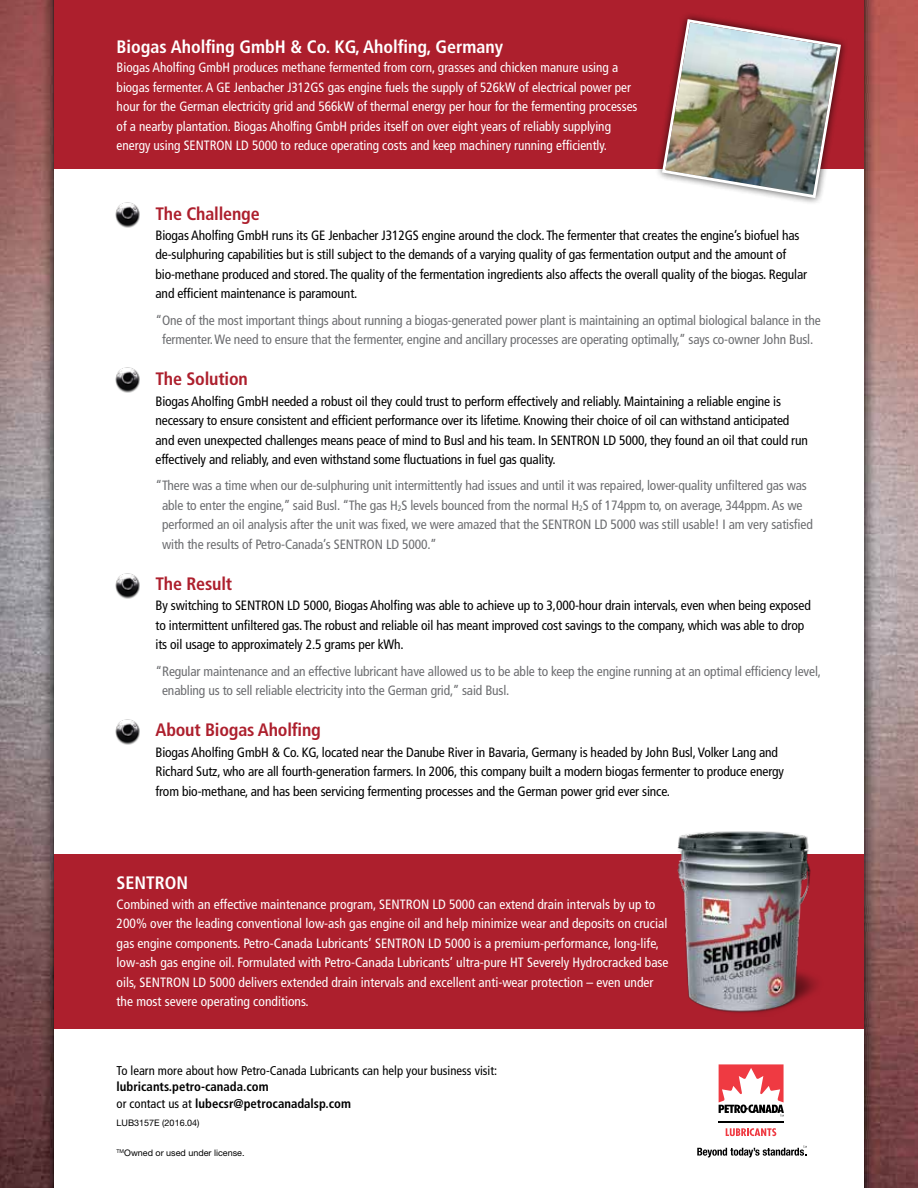
<style>
.page{position:relative;width:918px;height:1188px;background:#fff}
.page>*{position:absolute;margin:0;border:0;box-sizing:border-box;transform-origin:0 0}
.t1{font:700 condensed 18px "Frutiger LT Std";letter-spacing:-.01em;color:#ad1f2d}
.t2{font:700 condensed 18px "Frutiger LT Std";color:#fff}
.t3{font:condensed 13.5px/19.5px "Frutiger LT Std";letter-spacing:-.01em;color:#000}
.t4{font:condensed 13.5px/19.5px "Frutiger LT Std";color:#fff}
.t5{font:condensed 13.5px/19.5px "Frutiger LT Std";letter-spacing:-.01em;color:#6d6e71}
.t6{font:condensed 12.75px "Frutiger LT Std";color:#000}
.t7{font:700 condensed 12.75px/16.5px "Frutiger LT Std";color:#000}
.t8{font:9px "Helvetica Neue LT Std";color:#000}
.s1{font-weight:400}
</style>
<div class="page">
<img style="left:0;top:0;width:918px;height:1188px">
<div style="left:54px;top:8px;width:810px;height:1180px;background:#fff"></div>
<div style="left:54px;top:0;width:810px;height:169px;background:#ad1f2d"></div>
<div style="left:54px;top:854px;width:810px;height:174px;background:#ad1f2d"></div>
<img style="left:115px;top:202px;width:25px;height:26px">
<img style="left:115px;top:367px;width:25px;height:26px">
<img style="left:115px;top:573px;width:25px;height:26px">
<img style="left:115px;top:719px;width:25px;height:26px">
<div style="left:654px;top:11px;width:195px;height:195px;background:#000;opacity:.75"></div>
<img style="left:660px;top:18px;width:183px;height:182px">
<img style="left:677px;top:831px;width:141px;height:182px">
<svg style="left:719px;top:1064px;width:65px;height:53px"></svg>
<hr style="left:719px;top:1122px;width:65px;height:1px;background:#000">
<svg style="left:726px;top:1128px;width:50px;height:8px"></svg>
<svg style="left:697px;top:1146px;width:110px;height:11px"></svg>
<h1 class="t2" style="left:117px;top:36px;width:388px">Biogas Aholfing GmbH &amp; Co. KG, Aholfing, Germany</h1>
<p class="t4" style="left:117px;top:58px;width:522px">Biogas Aholfing GmbH produces methane fermented from corn, grasses and chicken manure using a biogas fermenter. A GE Jenbacher J312GS gas engine fuels the supply of 526kW of electrical power per hour for the German electricity grid and 566kW of thermal energy per hour for the fermenting processes of a nearby plantation. Biogas Aholfing GmbH prides itself on over eight years of reliably supplying energy using SENTRON LD 5000 to reduce operating costs and keep machinery running efficiently.</p>
<h1 class="t1" style="left:156px;top:203px;width:106px">The Challenge</h1>
<p class="t3" style="left:156px;top:226px;width:653px">Biogas Aholfing GmbH runs its GE Jenbacher J312GS engine around the clock. The fermenter that creates the engine’s biofuel has de-sulphuring capabilities but is still subject to the demands of a varying quality of gas fermentation output and the amount of bio-methane produced and stored. The quality of the fermentation ingredients also affects the overall quality of the biogas. Regular and efficient maintenance is paramount.</p>
<p class="t5" style="left:156px;top:310px;width:667px;text-align:center">“One of the most important things about running a biogas-generated power plant is maintaining an optimal biological balance in the fermenter. We need to ensure that the fermenter, engine and ancillary processes are operating optimally,” says co-owner John Busl.</p>
<h1 class="t1" style="left:156px;top:368px;width:94px">The Solution</h1>
<p class="t3" style="left:156px;top:391px;width:654px">Biogas Aholfing GmbH needed a robust oil they could trust to perform effectively and reliably. Maintaining a reliable engine is necessary to ensure consistent and efficient performance over its lifetime. Knowing their choice of oil can withstand anticipated and even unexpected challenges means peace of mind to Busl and his team. In SENTRON LD 5000, they found an oil that could run effectively and reliably, and even withstand some fluctuations in fuel gas quality.</p>
<p class="t5" style="left:162px;top:476px;width:652px;text-indent:-7px">“There was a time when our de-sulphuring unit intermittently had issues and until it was repaired, lower-quality unfiltered gas was able to enter the engine,” said Busl. “The gas H<sub>2</sub>S levels bounced from the normal H<sub>2</sub>S of 174ppm to, on average, 344ppm. As we performed an oil analysis after the unit was fixed, we were amazed that the SENTRON LD 5000 was still usable! I am very satisfied with the results of Petro-Canada’s SENTRON LD 5000.”</p>
<h1 class="t1" style="left:156px;top:573px;width:78px">The Result</h1>
<p class="t3" style="left:156px;top:596px;width:657px">By switching to SENTRON LD 5000, Biogas Aholfing was able to achieve up to 3,000-hour drain intervals, even when being exposed to intermittent unfiltered gas. The robust and reliable oil has meant improved cost savings to the company, which was able to drop its oil usage to approximately 2.5 grams per kWh.</p>
<p class="t5" style="left:162px;top:661px;width:661px;text-indent:-7px">“Regular maintenance and an effective lubricant have allowed us to be able to keep the engine running at an optimal efficiency level, enabling us to sell reliable electricity into the German grid,” said Busl.</p>
<h1 class="t1" style="left:156px;top:719px;width:167px">About Biogas Aholfing</h1>
<p class="t3" style="left:156px;top:742px;width:630px">Biogas Aholfing GmbH &amp; Co. KG, located near the Danube River in Bavaria, Germany is headed by John Busl, Volker Lang and<br>Richard Sutz, who are all fourth-generation farmers. In 2006, this company built a modern biogas fermenter to produce energy from bio-methane, and has been servicing fermenting processes and the German power grid ever since.</p>
<h1 class="t2" style="left:117px;top:873px;width:73px">SENTRON</h1>
<p class="t4" style="left:117px;top:895px;width:553px">Combined with an effective maintenance program, SENTRON LD 5000 can extend drain intervals by up to 200% over the leading conventional low-ash gas engine oil and help minimize wear and deposits on crucial gas engine components. Petro-Canada Lubricants’ SENTRON LD 5000 is a premium-performance, long-life, low-ash gas engine oil. Formulated with Petro-Canada Lubricants’ ultra-pure HT Severely Hydrocracked base oils, SENTRON LD 5000 delivers extended drain intervals and excellent anti-wear protection – even under the most severe operating conditions.</p>
<p class="t6" style="left:117px;top:1063px;width:382px">To learn more about how Petro-Canada Lubricants can help your business visit:</p>
<p class="t7" style="left:117px;top:1078px;width:236px">lubricants.petro-canada.com<br><span class="s1">or contact us at</span> lubecsr@petrocanadalsp.com</p>
<p class="t8" style="left:117px;top:1147px;width:129px"><sup>TM</sup>Owned or used under license.</p>
<p class="t8" style="left:117px;top:1118px;width:84px">LUB3157E (2016.04)</p>
</div>
